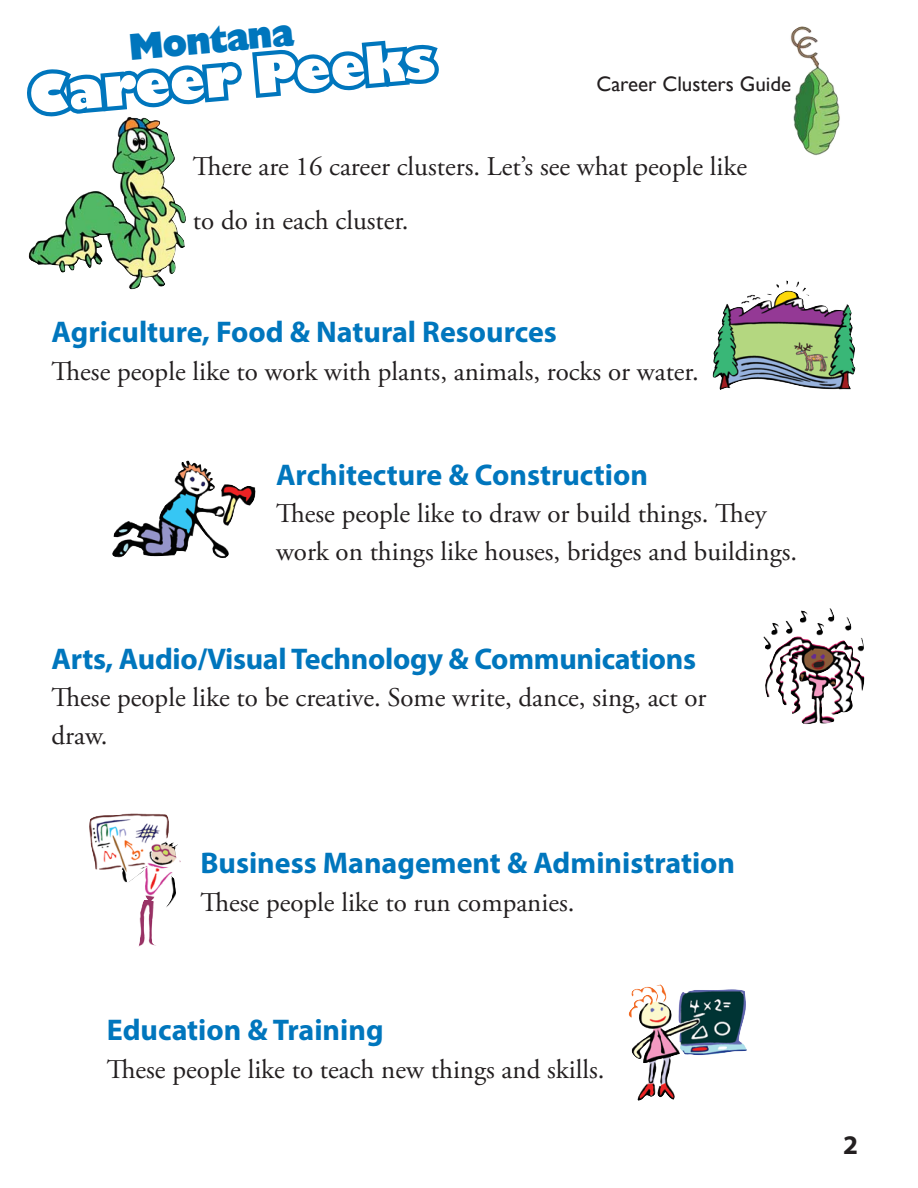
<style>
.page{position:relative;width:918px;height:1188px;background:#fff}
.page>*{position:absolute;margin:0;border:0;box-sizing:border-box;transform-origin:0 0}
.t1{font:800 50.1px "Gill Sans";color:#fff}
.t2{font:36px "Chanson Heavy SF Bold";color:#0076bd}
.t3{font:700 30px "Myriad Pro";color:#0076bd}
.t4{font:27px/37.5px "Adobe Garamond Pro";color:#231f20}
.t5{font:700 27px "Myriad Pro";color:#231f20}
.t6{font:21px "Gill Sans";color:#231f20}
</style>
<div class="page">
<img style="left:712px;top:280px;width:144px;height:110px">
<img style="left:112px;top:460px;width:144px;height:98px">
<img style="left:764px;top:636px;width:88px;height:88px">
<img style="left:89px;top:813px;width:92px;height:134px">
<img style="left:628px;top:984px;width:119px;height:117px">
<img style="left:28px;top:124px;width:158px;height:165px">
<img style="left:790px;top:26px;width:50px;height:130px">
<svg style="left:27px;top:40px;width:412px;height:84px"></svg>
<h2 class="t2" style="left:129px;top:33px;width:165px;rotate:-5deg">Montana</h2>
<h1 class="t1" style="left:26px;top:64px;width:409px;rotate:-5deg">Career Peeks</h1>
<p class="t6" style="left:596px;top:72px;width:196px">Career Clusters Guide</p>
<p class="t4" style="left:193px;top:142px;width:556px;line-height:54px">There are 16 career clusters. Let’s see what people like to do in each cluster.</p>
<p class="t3" style="left:52px;top:321px;width:507px">Agriculture, Food &amp; Natural Resources</p>
<p class="t4" style="left:52px;top:354px;width:649px">These people like to work with plants, animals, rocks or water.</p>
<p class="t3" style="left:276px;top:463px;width:373px">Architecture &amp; Construction</p>
<p class="t4" style="left:276px;top:497px;width:523px">These people like to draw or build things. They work on things like houses, bridges and buildings.</p>
<p class="t3" style="left:52px;top:647px;width:646px">Arts, Audio/Visual Technology &amp; Communications</p>
<p class="t4" style="left:52px;top:681px;width:657px">These people like to be creative. Some write, dance, sing, act or draw.</p>
<p class="t3" style="left:200px;top:852px;width:536px">Business Management &amp; Administration</p>
<p class="t4" style="left:200px;top:886px;width:376px">These people like to run companies.</p>
<p class="t3" style="left:107px;top:1019px;width:278px">Education &amp; Training</p>
<p class="t4" style="left:107px;top:1053px;width:499px">These people like to teach new things and skills.</p>
<p class="t5" style="left:843px;top:1135px;width:16px">2</p>
</div>
